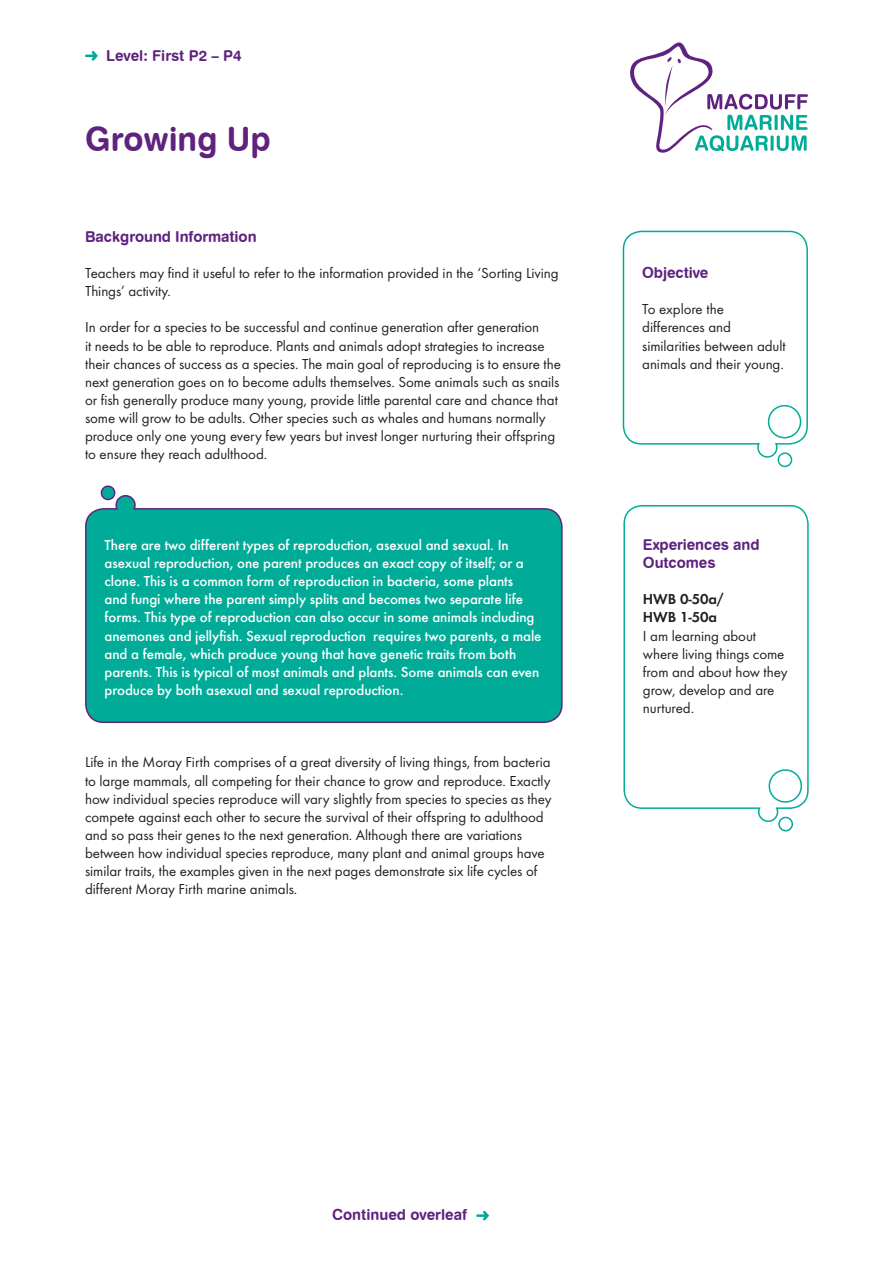
<style>
.page{position:relative;width:893px;height:1263px;background:#fff}
.page>*{position:absolute;margin:0;border:0;box-sizing:border-box;transform-origin:0 0}
.t1{font:33px "Swiss 721 BT Bold Rounded";color:#5f237f}
.t2{font:15px/18.1px "Futura T";letter-spacing:-.005em;color:#231f20}
.t3{font:500 15px/18.1px "Futura T";letter-spacing:-.005em;color:#fff}
.t4{font:15px/18.1px "Swiss 721 BT Bold Rounded";letter-spacing:-.005em;color:#5f237f}
.t5{font:600 15px/18.1px "Futura T";letter-spacing:-.005em;color:#231f20}
</style>
<div class="page">
<svg style="left:630px;top:43px;width:178px;height:110px"></svg>
<svg style="left:476px;top:1211px;width:13px;height:9px"></svg>
<svg style="left:85px;top:51px;width:13px;height:10px"></svg>
<svg style="left:623px;top:505px;width:186px;height:327px"></svg>
<svg style="left:622px;top:230px;width:186px;height:238px"></svg>
<svg style="left:85px;top:485px;width:478px;height:239px;background:#1bb1a1"></svg>
<p class="t4" style="left:106px;top:46px;width:137px">Level: First P2 – P4</p>
<h1 class="t1" style="left:85px;top:119px;width:187px">Growing Up</h1>
<p class="t4" style="left:85px;top:227px;width:173px">Background Information</p>
<p class="t2" style="left:85px;top:264px;width:475px">Teachers may find it useful to refer to the information provided in the ‘Sorting Living<br>Things’ activity.</p>
<p class="t2" style="left:85px;top:318px;width:477px">In order for a species to be successful and continue generation after generation<br>it needs to be able to reproduce. Plants and animals adopt strategies to increase their chances of success as a species. The main goal of reproducing is to ensure the next generation goes on to become adults themselves. Some animals such as snails or fish generally produce many young, provide little parental care and chance that some will grow to be adults. Other species such as whales and humans normally produce only one young every few years but invest longer nurturing their offspring to ensure they reach adulthood.</p>
<p class="t3" style="left:105px;top:536px;width:438px">There are two different types of reproduction, asexual and sexual. In asexual reproduction, one parent produces an exact copy of itself; or a clone. This is a common form of reproduction in bacteria, some plants<br>and fungi where the parent simply splits and becomes two separate life forms. This type of reproduction can also occur in some animals including anemones and jellyfish. Sexual reproduction requires two parents, a male and a female, which produce young that have genetic traits from both parents. This is typical of most animals and plants. Some animals can even produce by both asexual and sexual reproduction.</p>
<p class="t2" style="left:85px;top:753px;width:468px">Life in the Moray Firth comprises of a great diversity of living things, from bacteria to large mammals, all competing for their chance to grow and reproduce. Exactly how individual species reproduce will vary slightly from species to species as they compete against each other to secure the survival of their offspring to adulthood and so pass their genes to the next generation. Although there are variations between how individual species reproduce, many plant and animal groups have similar traits, the examples given in the next pages demonstrate six life cycles of different Moray Firth marine animals.</p>
<p class="t4" style="left:642px;top:263px;width:68px">Objective</p>
<p class="t2" style="left:642px;top:300px;width:145px">To explore the differences and similarities between adult animals and their young.</p>
<p class="t4" style="left:643px;top:535px;width:118px">Experiences and<br>Outcomes</p>
<p class="t5" style="left:643px;top:590px;width:83px">HWB 0-50a/<br>HWB 1-50a</p>
<p class="t2" style="left:643px;top:626px;width:146px">I am learning about where living things come from and about how they grow, develop and are nurtured.</p>
<p class="t4" style="left:332px;top:1206px;width:136px">Continued overleaf</p>
</div>
